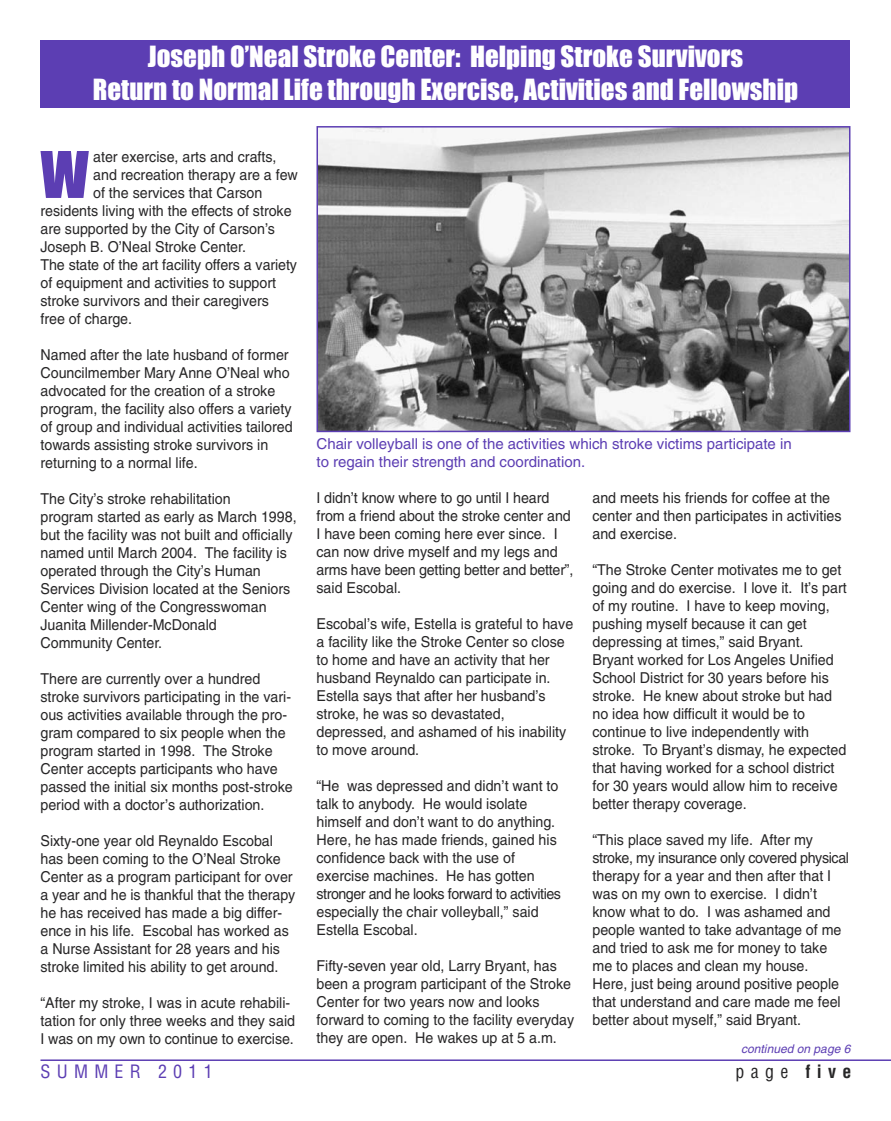
<style>
.page{position:relative;width:891px;height:1121px;background:#fff}
.page>*{position:absolute;margin:0;border:0;box-sizing:border-box;transform-origin:0 0}
.t1{font:59.4px "Impact";color:#5c3eb3}
.t2{font:27px/33px "Impact";color:#fff;text-align:center}
.t3{font:condensed 18px "Helvetica";letter-spacing:.35em;color:#5c3eb3}
.t4{font:condensed 18px "Helvetica";color:#272627}
.t5{font:15px/18px "Helvetica";color:#272627;scale:.95 1}
.t6{font:15px/18px "Helvetica";color:#5c3eb3}
.t7{font:italic 12px "Helvetica";letter-spacing:.005em;color:#5c3eb3}
.s1{font-weight:700}
</style>
<div class="page">
<hr style="left:40px;top:1059px;width:851px;height:1px;background:#5c3eb3">
<div style="left:40px;top:40px;width:810px;height:68px;background:#5c3eb3"></div>
<img style="left:320px;top:129px;width:527px;height:300px">
<div style="left:317px;top:126px;width:533px;height:306px;border:2px solid #5c3eb3"></div>
<h2 class="t2" style="left:93px;top:41px;width:707px">Joseph O’Neal Stroke Center: Helping Stroke Survivors<br>Return to Normal Life through Exercise, Activities and Fellowship</h2>
<h1 class="t1" style="left:40px;top:143px;width:50px">W</h1>
<p class="t5" style="left:93px;top:149px;width:195px">ater exercise, arts and crafts,</p>
<p class="t5" style="left:93px;top:167px;width:217px">and recreation therapy are a few</p>
<p class="t5" style="left:93px;top:185px;width:180px">of the services that Carson</p>
<p class="t5" style="left:40px;top:203px;width:266px">residents living with the effects of stroke</p>
<p class="t5" style="left:40px;top:221px;width:248px">are supported by the City of Carson’s</p>
<p class="t5" style="left:40px;top:239px;width:218px">Joseph B. O’Neal Stroke Center.</p>
<p class="t5" style="left:40px;top:257px;width:272px">The state of the art facility offers a variety</p>
<p class="t5" style="left:40px;top:275px;width:250px">of equipment and activities to support</p>
<p class="t5" style="left:40px;top:293px;width:242px">stroke survivors and their caregivers</p>
<p class="t5" style="left:40px;top:311px;width:98px">free of charge.</p>
<p class="t5" style="left:40px;top:347px;width:267px">Named after the late husband of former Councilmember Mary Anne O’Neal who advocated for the creation of a stroke program, the facility also offers a variety of group and individual activities tailored towards assisting stroke survivors in returning to a normal life.</p>
<p class="t5" style="left:41px;top:491px;width:271px">The City’s stroke rehabilitation<br>program started as early as March 1998, but the facility was not built and officially named until March 2004. The facility is operated through the City’s Human Services Division located at the Seniors Center wing of the Congresswoman Juanita Millender-McDonald<br>Community Center.</p>
<p class="t5" style="left:40px;top:671px;width:267px">There are currently over a hundred stroke survivors participating in the vari&shy;ous activities available through the pro&shy;gram compared to six people when the program started in 1998. The Stroke Center accepts participants who have passed the initial six months post-stroke period with a doctor’s authorization.</p>
<p class="t5" style="left:40px;top:833px;width:270px">Sixty-one year old Reynaldo Escobal has been coming to the O’Neal Stroke Center as a program participant for over a year and he is thankful that the therapy he has received has made a big differ&shy;ence in his life. Escobal has worked as a Nurse Assistant for 28 years and his stroke limited his ability to get around.</p>
<p class="t5" style="left:40px;top:995px;width:270px">“After my stroke, I was in acute rehabili&shy;tation for only three weeks and they said<br>I was on my own to continue to exercise.</p>
<p class="t6" style="left:317px;top:436px;width:477px">Chair volleyball is one of the activities which stroke victims participate in to regain their strength and coordination.</p>
<p class="t5" style="left:316px;top:490px;width:272px">I didn’t know where to go until I heard from a friend about the stroke center and I have been coming here ever since. I can now drive myself and my legs and arms have been getting better and better”, said Escobal.</p>
<p class="t5" style="left:316px;top:616px;width:272px">Escobal’s wife, Estella is grateful to have a facility like the Stroke Center so close to home and have an activity that her husband Reynaldo can participate in.<br>Estella says that after her husband’s stroke, he was so devastated, depressed, and ashamed of his inability to move around.</p>
<p class="t5" style="left:316px;top:778px;width:259px">“He was depressed and didn’t want to talk to anybody. He would isolate himself and don’t want to do anything.<br>Here, he has made friends, gained his confidence back with the use of exercise machines. He has gotten stronger and he looks forward to activities especially the chair volleyball,” said Estella Escobal.</p>
<p class="t5" style="left:316px;top:958px;width:273px">Fifty-seven year old, Larry Bryant, has been a program participant of the Stroke Center for two years now and looks forward to coming to the facility everyday they are open. He wakes up at 5 a.m.</p>
<p class="t5" style="left:592px;top:490px;width:264px">and meets his friends for coffee at the center and then participates in activities and exercise.</p>
<p class="t5" style="left:592px;top:562px;width:269px">“The Stroke Center motivates me to get going and do exercise. I love it. It’s part of my routine. I have to keep moving, pushing myself because it can get depressing at times,” said Bryant.<br>Bryant worked for Los Angeles Unified School District for 30 years before his stroke. He knew about stroke but had no idea how difficult it would be to continue to live independently with stroke. To Bryant’s dismay, he expected that having worked for a school district for 30 years would allow him to receive better therapy coverage.</p>
<p class="t5" style="left:593px;top:832px;width:272px">“This place saved my life. After my stroke, my insurance only covered physical therapy for a year and then after that I was on my own to exercise. I didn’t know what to do. I was ashamed and people wanted to take advantage of me and tried to ask me for money to take me to places and clean my house.<br>Here, just being around positive people that understand and care made me feel better about myself,” said Bryant.</p>
<p class="t7" style="left:741px;top:1044px;width:111px">continued on page 6</p>
<p class="t3" style="left:40px;top:1061px;width:174px">SUMMER 2011</p>
<p class="t4" style="left:736px;top:1061px;width:117px">page <span class="s1">five</span></p>
</div>
